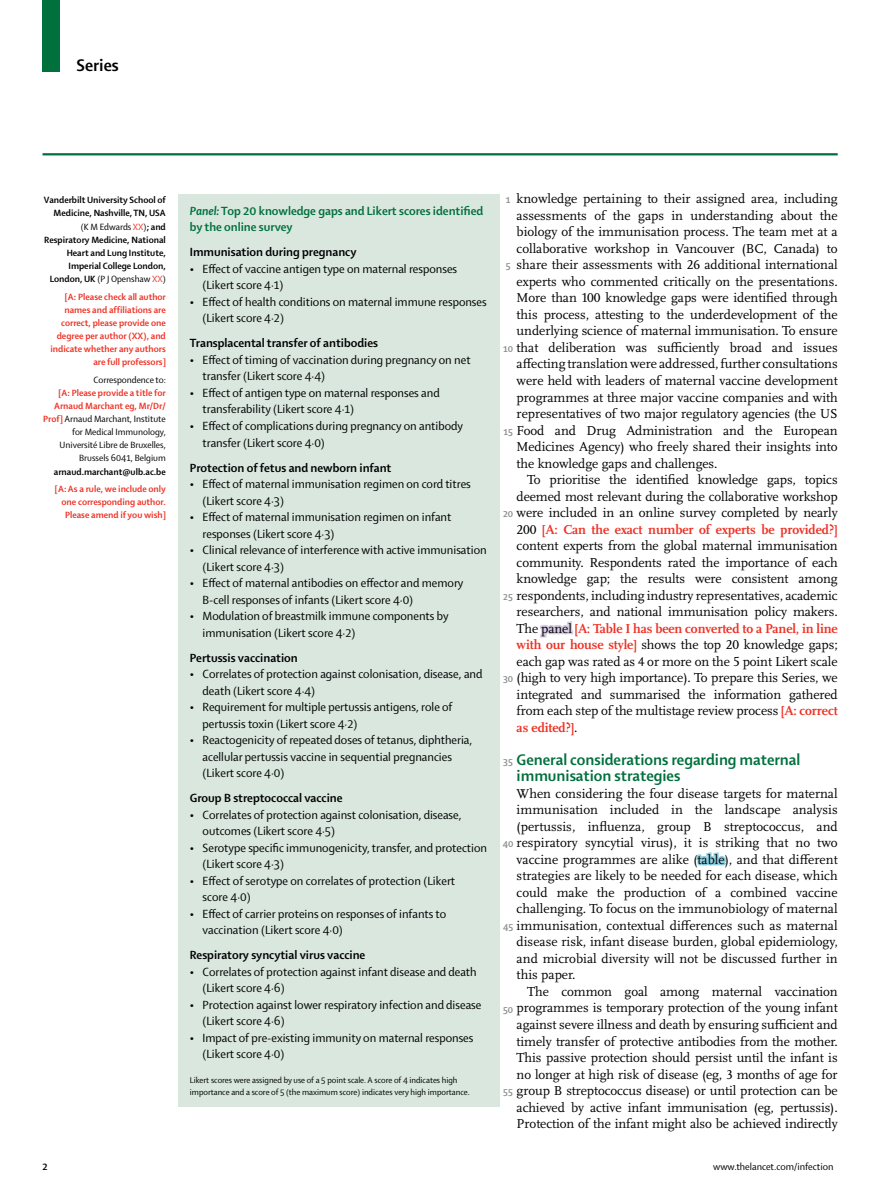
<style>
.page{position:relative;width:893px;height:1200px;background:#fff}
.page>*{position:absolute;margin:0;border:0;box-sizing:border-box;transform-origin:0 0}
.t1{font:700 18px "Shaker 2 Lancet";color:#000}
.t2{font:700 16.5px/16.5px "Shaker 2 Lancet";color:#00703c}
.t3{font:13.5px/16.5px "Scala Lancet Pro";letter-spacing:-.005em;color:#000;text-align:justify}
.t4{font:12.75px/16.5px "Shaker 2 Lancet";color:#000}
.t5{font:700 12.75px "Shaker 2 Lancet";color:#000}
.t6{font:700 12.75px/16.5px "Shaker 2 Lancet";color:#00703c}
.t7{font:10.5px "Shaker 2 Lancet";color:#000}
.t8{font:700 10.5px "Shaker 2 Lancet";color:#000}
.t9{font:700 9.75px/13px "Shaker 2 Lancet";color:#ee3124;text-align:right}
.t10{font:700 9.75px/13px "Shaker 2 Lancet";color:#000;text-align:right}
.t11{font:9.75px/13px "Shaker 2 Lancet";color:#000;text-align:right}
.t12{font:700 9.75px "Shaker 2 Lancet";color:#8a8c8e}
.t13{font:9px/12px "Shaker 2 Lancet";color:#000}
.s1{font-weight:400}
.s2{font-weight:400;color:#ee3124}
.s3{font-weight:700;color:#ee3124}
.s4{font-style:italic}
</style>
<div class="page">
<div style="left:43px;top:0;width:17px;height:71px;background:#00703c"></div>
<hr style="left:43px;top:153px;width:795px;height:2px;background:#00703c">
<svg style="left:540px;top:621px;width:33px;height:17px"></svg>
<svg style="left:696px;top:852px;width:30px;height:14px"></svg>
<div style="left:179px;top:193px;width:321px;height:913px;background:#d9e7df"></div>
<h1 class="t1" style="left:77px;top:54px;width:44px">Series</h1>
<p class="t10" style="left:44px;top:193px;width:123px">Vanderbilt University School of<br>Medicine, Nashville, TN, USA <span class="s1">(K M Edwards</span> <span class="s2">XX</span><span class="s1">)</span>; and<br>Respiratory Medicine, National<br>Heart and Lung Institute,<br>Imperial College London,<br>London, UK <span class="s1">(P J Openshaw</span> <span class="s2">XX</span><span class="s1">)</span></p>
<p class="t9" style="left:51px;top:289px;width:117px">[A: Please check all author names and affiliations are correct, please provide one degree per author (XX), and indicate whether any authors are full professors]</p>
<p class="t11" style="left:93px;top:372px;width:74px">Correspondence to:</p>
<p class="t11" style="left:43px;top:385px;width:124px"><span class="s3">[A: Please provide a title for<br>Arnaud Marchant eg, Mr/Dr/<br>Prof]</span> Arnaud Marchant, Institute for Medical Immunology,<br>Université Libre de Bruxelles,<br>Brussels 6041, Belgium</p>
<p class="t10" style="left:54px;top:464px;width:113px">arnaud.marchant@ulb.ac.be</p>
<p class="t9" style="left:55px;top:481px;width:112px">[A: As a rule, we include only one corresponding author.<br>Please amend if you wish]</p>
<p class="t6" style="left:190px;top:202px;width:295px"><span class="s4">Panel:</span> Top 20 knowledge gaps and Likert scores identified by the online survey</p>
<p class="t5" style="left:190px;top:244px;width:168px">Immunisation during pregnancy</p>
<p class="t4" style="left:203px;top:260px;width:256px;text-indent:-13px">• Effect of vaccine antigen type on maternal responses (Likert score 4·1)</p>
<p class="t4" style="left:203px;top:293px;width:286px;text-indent:-13px">• Effect of health conditions on maternal immune responses (Likert score 4·2)</p>
<p class="t5" style="left:190px;top:335px;width:190px">Transplacental transfer of antibodies</p>
<p class="t4" style="left:203px;top:351px;width:270px;text-indent:-13px">• Effect of timing of vaccination during pregnancy on net transfer (Likert score 4·4)</p>
<p class="t4" style="left:203px;top:384px;width:239px;text-indent:-13px">• Effect of antigen type on maternal responses and transferability (Likert score 4·1)</p>
<p class="t4" style="left:203px;top:417px;width:262px;text-indent:-13px">• Effect of complications during pregnancy on antibody transfer (Likert score 4·0)</p>
<p class="t5" style="left:190px;top:459px;width:203px">Protection of fetus and newborn infant</p>
<p class="t4" style="left:203px;top:475px;width:270px;text-indent:-13px">• Effect of maternal immunisation regimen on cord titres (Likert score 4·3)</p>
<p class="t4" style="left:203px;top:508px;width:250px;text-indent:-13px">• Effect of maternal immunisation regimen on infant responses (Likert score 4·3)</p>
<p class="t4" style="left:203px;top:541px;width:286px;text-indent:-13px">• Clinical relevance of interference with active immunisation (Likert score 4·3)</p>
<p class="t4" style="left:203px;top:574px;width:262px;text-indent:-13px">• Effect of maternal antibodies on effector and memory<br>B-cell responses of infants (Likert score 4·0)</p>
<p class="t4" style="left:203px;top:607px;width:247px;text-indent:-13px">• Modulation of breastmilk immune components by immunisation (Likert score 4·2)</p>
<p class="t5" style="left:190px;top:649px;width:109px">Pertussis vaccination</p>
<p class="t4" style="left:203px;top:665px;width:281px;text-indent:-13px">• Correlates of protection against colonisation, disease, and death (Likert score 4·4)</p>
<p class="t4" style="left:203px;top:698px;width:251px;text-indent:-13px">• Requirement for multiple pertussis antigens, role of pertussis toxin (Likert score 4·2)</p>
<p class="t4" style="left:203px;top:731px;width:271px;text-indent:-13px">• Reactogenicity of repeated doses of tetanus, diphtheria, acellular pertussis vaccine in sequential pregnancies (Likert score 4·0)</p>
<p class="t5" style="left:190px;top:789px;width:154px">Group B streptococcal vaccine</p>
<p class="t4" style="left:203px;top:805px;width:260px;text-indent:-13px">• Correlates of protection against colonisation, disease, outcomes (Likert score 4·5)</p>
<p class="t4" style="left:203px;top:838px;width:286px;text-indent:-13px">• Serotype specific immunogenicity, transfer, and protection (Likert score 4·3)</p>
<p class="t4" style="left:203px;top:871px;width:254px;text-indent:-13px">• Effect of serotype on correlates of protection (Likert score 4·0)</p>
<p class="t4" style="left:203px;top:904px;width:245px;text-indent:-13px">• Effect of carrier proteins on responses of infants to vaccination (Likert score 4·0)</p>
<p class="t5" style="left:190px;top:946px;width:177px">Respiratory syncytial virus vaccine</p>
<p class="t4" style="left:203px;top:962px;width:276px;text-indent:-13px">• Correlates of protection against infant disease and death (Likert score 4·6)</p>
<p class="t4" style="left:203px;top:995px;width:280px;text-indent:-13px">• Protection against lower respiratory infection and disease (Likert score 4·6)</p>
<p class="t4" style="left:203px;top:1028px;width:272px;text-indent:-13px">• Impact of pre-existing immunity on maternal responses (Likert score 4·0)</p>
<p class="t13" style="left:190px;top:1073px;width:281px">Likert scores were assigned by use of a 5 point scale. A score of 4 indicates high importance and a score of 5 (the maximum score) indicates very high importance.</p>
<p class="t3" style="left:517px;top:191px;width:323px">knowledge pertaining to their assigned area, including assessments of the gaps in understanding about the biology of the immunisation process. The team met at a collaborative workshop in Vancouver (BC, Canada) to share their assessments with 26 additional international experts who commented critically on the presentations.<br>More than 100 knowledge gaps were identified through this process, attesting to the underdevelopment of the underlying science of maternal immunisation. To ensure that deliberation was sufficiently broad and issues affecting translation were addressed, further consultations were held with leaders of maternal vaccine development programmes at three major vaccine companies and with representatives of two major regulatory agencies (the US Food and Drug Administration and the European Medicines Agency) who freely shared their insights into the knowledge gaps and challenges.</p>
<p class="t3" style="left:517px;top:471px;width:323px;text-indent:11px">To prioritise the identified knowledge gaps, topics deemed most relevant during the collaborative workshop were included in an online survey completed by nearly 200 <span class="s3">[A: Can the exact number of experts be provided?] </span>content experts from the global maternal immunisation community. Respondents rated the importance of each knowledge gap; the results were consistent among respondents, including industry representatives, academic researchers, and national immunisation policy makers.<br>The panel <span class="s3">[A: Table I has been converted to a Panel, in line with our house style]</span> shows the top 20 knowledge gaps; each gap was rated as 4 or more on the 5 point Likert scale (high to very high importance). To prepare this Series, we integrated and summarised the information gathered from each step of the multistage review process <span class="s3">[A: correct as edited?]</span>.</p>
<p class="t2" style="left:517px;top:750px;width:285px">General considerations regarding maternal immunisation strategies</p>
<p class="t3" style="left:517px;top:785px;width:323px">When considering the four disease targets for maternal immunisation included in the landscape analysis (pertussis, influenza, group B streptococcus, and respiratory syncytial virus), it is striking that no two vaccine programmes are alike (table), and that different strategies are likely to be needed for each disease, which could make the production of a combined vaccine challenging. To focus on the immunobiology of maternal immunisation, contextual differences such as maternal disease risk, infant disease burden, global epidemiology, and microbial diversity will not be discussed further in this paper.</p>
<p class="t3" style="left:517px;top:983px;width:323px;text-indent:11px">The common goal among maternal vaccination programmes is temporary protection of the young infant against severe illness and death by ensuring sufficient and timely transfer of protective antibodies from the mother.<br>This passive protection should persist until the infant is no longer at high risk of disease (eg, 3 months of age for group B streptococcus disease) or until protection can be achieved by active infant immunisation (eg, pertussis).<br>Protection of the infant might also be achieved indirectly</p>
<p class="t12" style="left:506px;top:194px;width:6px">1</p>
<p class="t12" style="left:506px;top:260px;width:6px">5</p>
<p class="t12" style="left:503px;top:342px;width:12px">10</p>
<p class="t12" style="left:503px;top:425px;width:11px">15</p>
<p class="t12" style="left:503px;top:507px;width:12px">20</p>
<p class="t12" style="left:503px;top:590px;width:11px">25</p>
<p class="t12" style="left:503px;top:672px;width:12px">30</p>
<p class="t12" style="left:503px;top:755px;width:11px">35</p>
<p class="t12" style="left:503px;top:837px;width:12px">40</p>
<p class="t12" style="left:503px;top:920px;width:12px">45</p>
<p class="t12" style="left:503px;top:1002px;width:12px">50</p>
<p class="t12" style="left:503px;top:1085px;width:11px">55</p>
<p class="t8" style="left:43px;top:1159px;width:7px">2</p>
<p class="t7" style="left:713px;top:1159px;width:122px">www.thelancet.com/infection</p>
</div>
